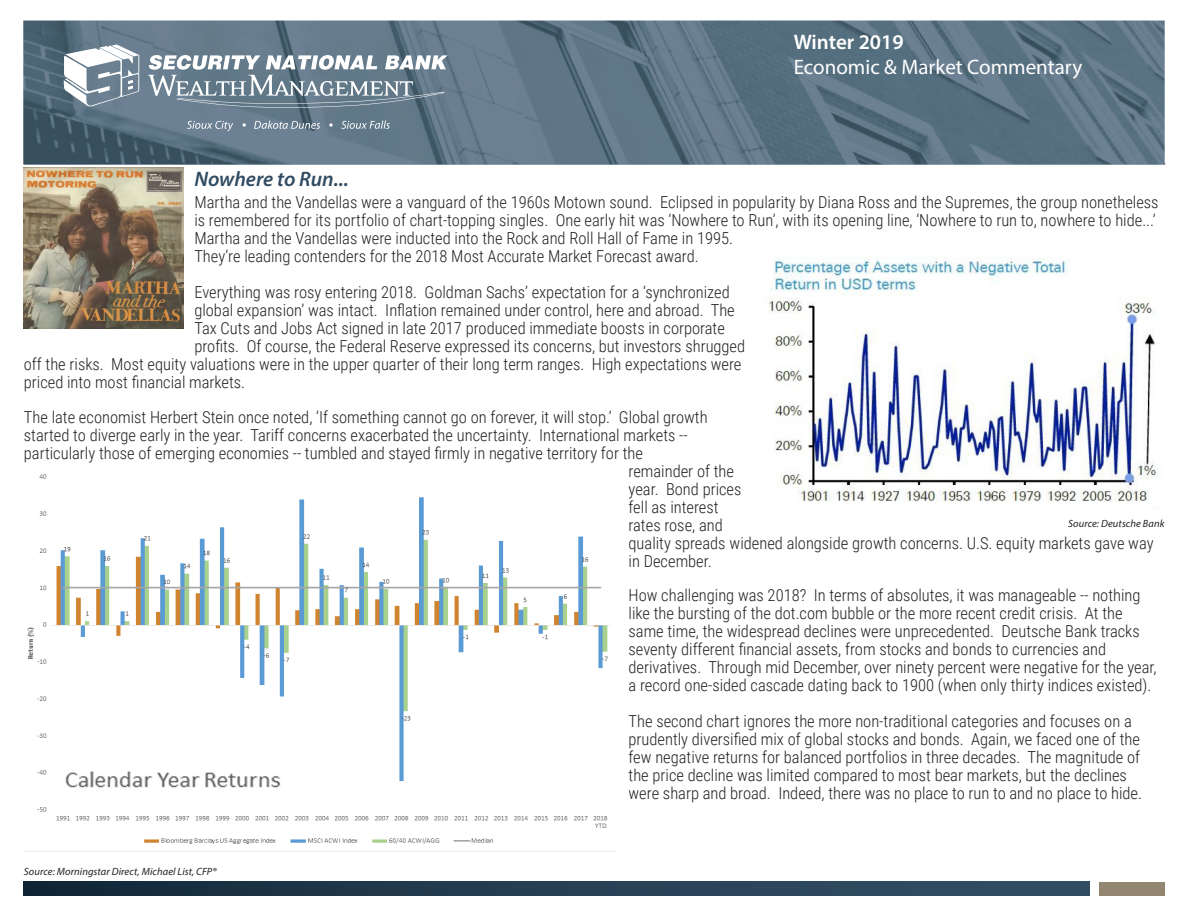
<style>
.page{position:relative;width:1188px;height:918px;background:#fff}
.page>*{position:absolute;margin:0;border:0;box-sizing:border-box;transform-origin:0 0}
.t1{font:21px "Myriad Pro";color:#fff}
.t2{font:italic 600 21px "Myriad Pro";color:#314c62}
.t3{font:600 21px "Myriad Pro";color:#fff}
.t4{font:300 16.5px/18px "Roboto Condensed";color:#231f20}
.t5{font:italic 10.5px "Myriad Pro";letter-spacing:.01em;color:#231f20}
</style>
<div class="page">
<img style="left:23px;top:21px;width:1142px;height:143px">
<svg style="left:148px;top:55px;width:300px;height:53px"></svg>
<svg style="left:63px;top:44px;width:76px;height:63px"></svg>
<svg style="left:187px;top:121px;width:46px;height:10px"></svg>
<svg style="left:254px;top:121px;width:66px;height:8px"></svg>
<svg style="left:341px;top:121px;width:49px;height:8px"></svg>
<svg style="left:243px;top:123px;width:3px;height:4px"></svg>
<svg style="left:329px;top:123px;width:4px;height:4px"></svg>
<svg style="left:23px;top:882px;width:1066px;height:14px;background:#243c50"></svg>
<div style="left:1099px;top:882px;width:66px;height:14px;background:#938671"></div>
<img style="left:23px;top:168px;width:160px;height:161px">
<img style="left:27px;top:474px;width:584px;height:370px">
<img style="left:769px;top:257px;width:391px;height:245px">
<p class="t3" style="left:794px;top:28px;width:111px">Winter 2019</p>
<p class="t1" style="left:794px;top:54px;width:290px">Economic &amp; Market Commentary</p>
<p class="t2" style="left:194px;top:165px;width:156px">Nowhere to Run...</p>
<p class="t4" style="left:194px;top:193px;width:966px">Martha and the Vandellas were a vanguard of the 1960s Motown sound. Eclipsed in popularity by Diana Ross and the Supremes, the group nonetheless is remembered for its portfolio of chart-topping singles. One early hit was ‘Nowhere to Run’, with its opening line, ‘Nowhere to run to, nowhere to hide...’ Martha and the Vandellas were inducted into the Rock and Roll Hall of Fame in 1995.<br>They’re leading contenders for the 2018 Most Accurate Market Forecast award.</p>
<p class="t4" style="left:194px;top:283px;width:537px">Everything was rosy entering 2018. Goldman Sachs’ expectation for a ‘synchronized</p>
<p class="t4" style="left:194px;top:301px;width:542px">global expansion’ was intact. Inflation remained under control, here and abroad. The</p>
<p class="t4" style="left:194px;top:319px;width:532px">Tax Cuts and Jobs Act signed in late 2017 produced immediate boosts in corporate</p>
<p class="t4" style="left:194px;top:337px;width:552px">profits. Of course, the Federal Reserve expressed its concerns, but investors shrugged</p>
<p class="t4" style="left:24px;top:355px;width:719px">off the risks. Most equity valuations were in the upper quarter of their long term ranges. High expectations were</p>
<p class="t4" style="left:24px;top:373px;width:223px">priced into most financial markets.</p>
<p class="t4" style="left:24px;top:407px;width:685px">The late economist Herbert Stein once noted, ‘If something cannot go on forever, it will stop.’ Global growth started to diverge early in the year. Tariff concerns exacerbated the uncertainty. International markets -- particularly those of emerging economies -- tumbled and stayed firmly in negative territory for the</p>
<p class="t4" style="left:629px;top:461px;width:527px">remainder of the<br>year. Bond prices<br>fell as interest<br>rates rose, and<br>quality spreads widened alongside growth concerns. U.S. equity markets gave way in December.</p>
<p class="t4" style="left:629px;top:586px;width:530px">How challenging was 2018? In terms of absolutes, it was manageable -- nothing like the bursting of the dot.com bubble or the more recent credit crisis. At the same time, the widespread declines were unprecedented. Deutsche Bank tracks seventy different financial assets, from stocks and bonds to currencies and derivatives. Through mid December, over ninety percent were negative for the year, a record one-sided cascade dating back to 1900 (when only thirty indices existed).</p>
<p class="t4" style="left:629px;top:712px;width:515px">The second chart ignores the more non-traditional categories and focuses on a prudently diversified mix of global stocks and bonds. Again, we faced one of the few negative returns for balanced portfolios in three decades. The magnitude of the price decline was limited compared to most bear markets, but the declines were sharp and broad. Indeed, there was no place to run to and no place to hide.</p>
<p class="t5" style="left:1068px;top:517px;width:98px">Source: Deutsche Bank</p>
<p class="t5" style="left:24px;top:865px;width:194px">Source: Morningstar Direct, Michael List, CFP®</p>
</div>
